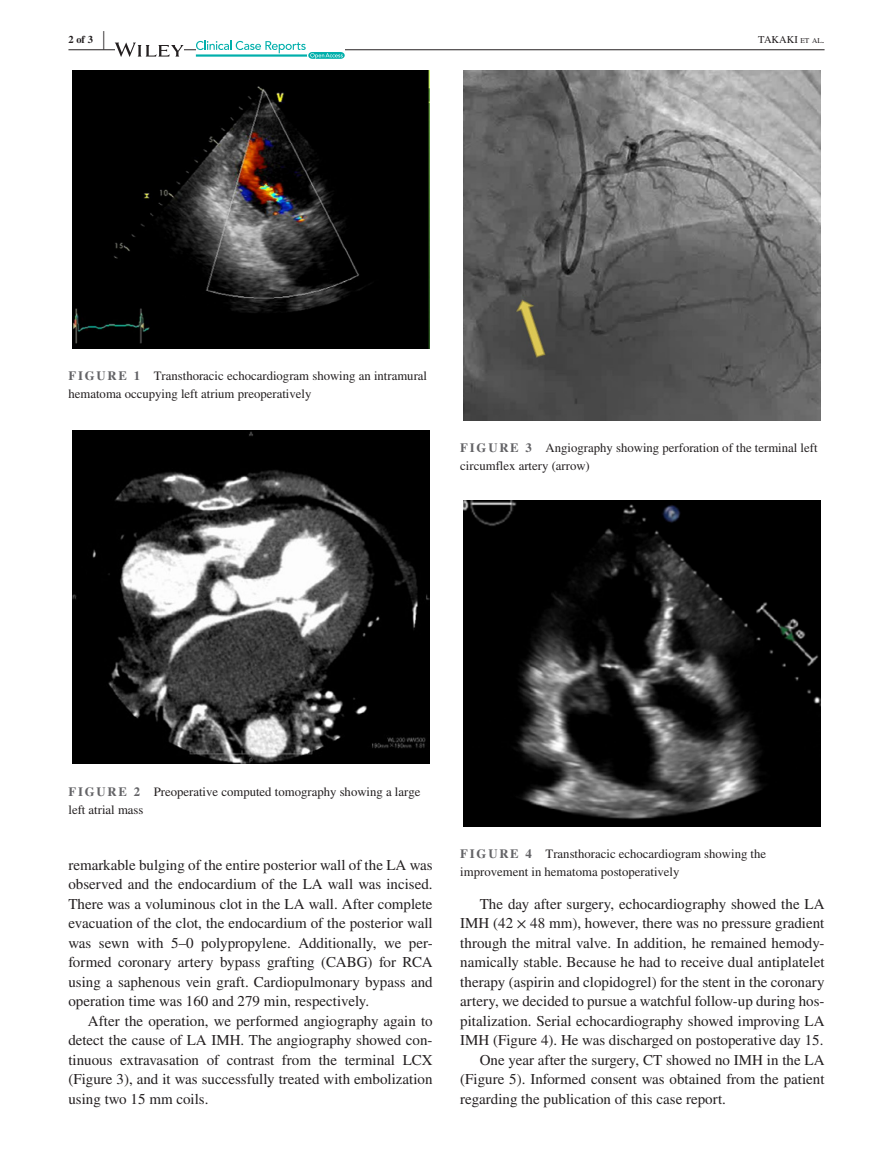
<style>
.page{position:relative;width:893px;height:1174px;background:#fff}
.page>*{position:absolute;margin:0;border:0;box-sizing:border-box;transform-origin:0 0}
.t1{font:700 25.95px "STIX";color:#231f20;scale:.36 1}
.t2{font:15px/19.5px "STIX";color:#231f20;text-align:justify}
.t3{font:12.75px/18px "STIX";color:#231f20}
.t4{font:10.5px "STIX";color:#231f20}
.t5{font:700 10.5px "STIX";color:#231f20}
.s1{font-size:7.35px}
.s2{font-weight:700;color:#636366}
</style>
<div class="page">
<hr style="left:68px;top:49px;width:756px;height:1px;background:#231f20">
<svg style="left:115px;top:43px;width:69px;height:14px"></svg>
<svg style="left:196px;top:41px;width:149px;height:18px"></svg>
<div style="left:68px;top:70px;width:365px;height:278px;background:linear-gradient(to bottom,#fff,#fff)"></div>
<img style="left:72px;top:70px;width:357px;height:278px">
<div style="left:68px;top:431px;width:365px;height:332px;background:linear-gradient(to bottom,#fff,#fff)"></div>
<img style="left:72px;top:431px;width:357px;height:332px">
<img style="left:464px;top:70px;width:357px;height:350px">
<img style="left:464px;top:501px;width:357px;height:325px">
<p class="t5" style="left:68px;top:33px;width:26px">2 of 3</p>
<h1 class="t1" style="left:103px;top:24px;width:7px">|</h1>
<p class="t4" style="left:758px;top:32px;width:68px">TAKAKI <span class="s1">et al</span>.</p>
<p class="t3" style="left:68px;top:368px;width:360px"><span class="s2">FIGURE 1</span> Transthoracic echocardiogram showing an intramural hematoma occupying left atrium preoperatively</p>
<p class="t3" style="left:460px;top:440px;width:359px"><span class="s2">FIGURE 3</span> Angiography showing perforation of the terminal left circumflex artery (arrow)</p>
<p class="t3" style="left:68px;top:783px;width:353px"><span class="s2">FIGURE 2</span> Preoperative computed tomography showing a large left atrial mass</p>
<p class="t2" style="left:68px;top:856px;width:366px">remarkable bulging of the entire posterior wall of the LA was observed and the endocardium of the LA wall was incised.<br>There was a voluminous clot in the LA wall. After complete evacuation of the clot, the endocardium of the posterior wall was sewn with 5–0 polypropylene. Additionally, we per&shy;formed coronary artery bypass grafting (CABG) for RCA using a saphenous vein graft. Cardiopulmonary bypass and operation time was 160 and 279 min, respectively.</p>
<p class="t2" style="left:68px;top:1012px;width:366px;text-indent:20px">After the operation, we performed angiography again to detect the cause of LA IMH. The angiography showed con&shy;tinuous extravasation of contrast from the terminal LCX (Figure 3), and it was successfully treated with embolization using two 15 mm coils.</p>
<p class="t3" style="left:460px;top:845px;width:307px"><span class="s2">FIGURE 4</span> Transthoracic echocardiogram showing the improvement in hematoma postoperatively</p>
<p class="t2" style="left:480px;top:895px;width:346px">The day after surgery, echocardiography showed the LA</p>
<p class="t2" style="left:460px;top:914px;width:366px">IMH (42 × 48 mm), however, there was no pressure gradient</p>
<p class="t2" style="left:460px;top:934px;width:366px">through the mitral valve. In addition, he remained hemody-</p>
<p class="t2" style="left:460px;top:953px;width:366px">namically stable. Because he had to receive dual antiplatelet</p>
<p class="t2" style="left:460px;top:973px;width:366px">therapy (aspirin and clopidogrel) for the stent in the coronary</p>
<p class="t2" style="left:460px;top:992px;width:366px">artery, we decided to pursue a watchful follow-up during hos-</p>
<p class="t2" style="left:460px;top:1012px;width:366px">pitalization. Serial echocardiography showed improving LA</p>
<p class="t2" style="left:460px;top:1031px;width:365px">IMH (Figure 4). He was discharged on postoperative day 15.</p>
<p class="t2" style="left:480px;top:1051px;width:346px">One year after the surgery, CT showed no IMH in the LA</p>
<p class="t2" style="left:460px;top:1070px;width:366px">(Figure 5). Informed consent was obtained from the patient</p>
<p class="t2" style="left:460px;top:1090px;width:267px">regarding the publication of this case report.</p>
</div>
